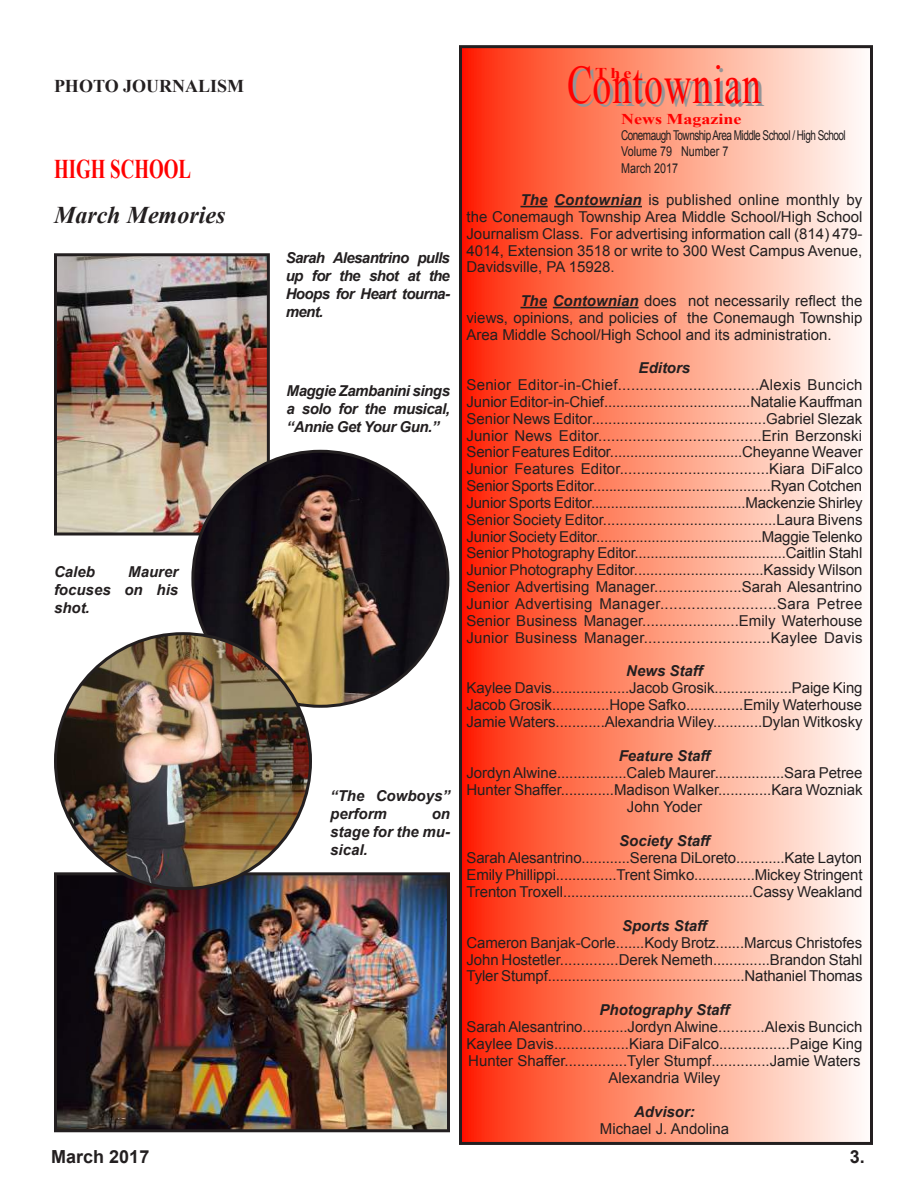
<style>
.page{position:relative;width:918px;height:1188px;background:#fff}
.page>*{position:absolute;margin:0;border:0;box-sizing:border-box;transform-origin:0 0}
.t1{font:54px "Times New Roman";letter-spacing:.03em;color:#f00;scale:.7 1}
.t2{font:700 27px "Times New Roman";color:#f00;scale:.7 1}
.t3{font:italic 700 24px "Times New Roman";color:#231f20}
.t4{font:700 18px "Times New Roman";color:#231f20}
.t5{font:700 18px "Arial";color:#231f20}
.t6{font:15px/16.8px "Arial";color:#231f20;text-align:justify}
.t7{font:italic 700 15px/18px "Arial";color:#231f20;text-align:justify}
.t8{font:700 15px "Times New Roman";color:#f00;scale:1.2 1}
.t9{font:13.5px/16.2px "Arial";letter-spacing:-.05em;color:#231f20;scale:.74 1}
.t10{font:13.5px "Arial";color:#231f20;scale:.8 1}
.s1{font-weight:700;font-style:italic}
</style>
<div class="page">
<svg style="left:463px;top:49px;width:396px;height:1092px;background:#fe9278"></svg>
<div style="left:459px;top:45px;width:414px;height:1100px;border:3px solid #231f20"></div>
<img style="left:58px;top:876px;width:388px;height:252px">
<div style="left:54px;top:872px;width:396px;height:260px;border:3px solid #231f20"></div>
<img style="left:58px;top:257px;width:208px;height:275px">
<div style="left:54px;top:253px;width:216px;height:283px;border:3px solid #231f20"></div>
<img style="left:193px;top:451px;width:255px;height:255px;border-radius:128px">
<img style="left:56px;top:634px;width:254px;height:255px;border-radius:127px">
<svg style="left:520px;top:206px;width:28px;height:1px"></svg>
<hr style="left:554px;top:206px;width:88px;height:1px;background:#231f20">
<svg style="left:520px;top:307px;width:27px;height:1px"></svg>
<hr style="left:553px;top:307px;width:86px;height:1px;background:#231f20">
<p class="t4" style="left:54px;top:74px;width:192px">PHOTO JOURNALISM</p>
<h1 class="t1" style="left:567px;top:48px;width:278px">Contownian</h1>
<p class="t8" style="left:621px;top:109px;width:102px">News Magazine</p>
<p class="t9" style="left:621px;top:128px;width:305px">Conemaugh Township Area Middle School / High School<br>Volume 79 Number 7</p>
<p class="t8" style="left:595px;top:62px;width:32px">The</p>
<h2 class="t2" style="left:54px;top:151px;width:197px">HIGH SCHOOL</h2>
<p class="t10" style="left:621px;top:159px;width:73px">March 2017</p>
<h3 class="t3" style="left:54px;top:198px;width:173px">March Memories</h3>
<p class="t7" style="left:286px;top:249px;width:166px">Sarah Alesantrino pulls up for the shot at the Hoops for Heart tourna&shy;ment.</p>
<p class="t6" style="left:466px;top:192px;width:398px;text-indent:54px"><span class="s1">The Contownian</span> is published online monthly by the Conemaugh Township Area Middle School/High School Journalism Class. For advertising information call (814) 479- 4014, Extension 3518 or write to 300 West Campus Avenue, Davidsville, PA 15928.</p>
<p class="t6" style="left:466px;top:292px;width:397px;text-indent:54px"><span class="s1">The Contownian</span> does not necessarily reflect the views, opinions, and policies of the Conemaugh Township Area Middle School/High School and its administration.</p>
<p class="t7" style="left:639px;top:360px;width:53px">Editors</p>
<p class="t6" style="left:466px;top:377px;width:398px">Senior Editor-in-Chief................................Alexis Buncich Junior Editor-in-Chief....................................Natalie Kauffman Senior News Editor..........................................Gabriel Slezak Junior News Editor......................................Erin Berzonski Senior Features Editor.................................Cheyanne Weaver Junior Features Editor...................................Kiara DiFalco Senior Sports Editor.............................................Ryan Cotchen Junior Sports Editor.......................................Mackenzie Shirley Senior Society Editor..........................................Laura Bivens Junior Society Editor..........................................Maggie Telenko Senior Photography Editor......................................Caitlin Stahl Junior Photography Editor................................Kassidy Wilson Senior Advertising Manager.....................Sarah Alesantrino Junior Advertising Manager..........................Sara Petree Senior Business Manager.......................Emily Waterhouse Junior Business Manager.............................Kaylee Davis</p>
<p class="t7" style="left:626px;top:663px;width:78px">News Staff</p>
<p class="t6" style="left:466px;top:680px;width:398px">Kaylee Davis...................Jacob Grosik...................Paige King Jacob Grosik..............Hope Safko..............Emily Waterhouse Jamie Waters............Alexandria Wiley............Dylan Witkosky</p>
<p class="t7" style="left:619px;top:747px;width:93px">Feature Staff</p>
<p class="t6" style="left:466px;top:764px;width:398px;text-align:center">Jordyn Alwine.................Caleb Maurer.................Sara Petree<br>Hunter Shaffer.............Madison Walker.............Kara Wozniak<br>John Yoder</p>
<p class="t7" style="left:619px;top:832px;width:92px">Society Staff</p>
<p class="t6" style="left:466px;top:849px;width:398px">Sarah Alesantrino............Serena DiLoreto............Kate Layton Emily Phillippi...............Trent Simko...............Mickey Stringent Trenton Troxell...............................................Cassy Weakland</p>
<p class="t7" style="left:622px;top:917px;width:86px">Sports Staff</p>
<p class="t6" style="left:466px;top:934px;width:398px">Cameron Banjak-Corle.......Kody Brotz.......Marcus Christofes John Hostetler..............Derek Nemeth..............Brandon Stahl Tyler Stumpf.................................................Nathaniel Thomas</p>
<p class="t7" style="left:600px;top:1002px;width:131px">Photography Staff</p>
<p class="t6" style="left:466px;top:1019px;width:398px;text-align:center">Sarah Alesantrino...........Jordyn Alwine...........Alexis Buncich Kaylee Davis..................Kiara DiFalco.................Paige King Hunter Shaffer...............Tyler Stumpf..............Jamie Waters Alexandria Wiley</p>
<p class="t7" style="left:634px;top:1103px;width:62px">Advisor:</p>
<p class="t6" style="left:600px;top:1120px;width:131px">Michael J. Andolina</p>
<p class="t7" style="left:287px;top:382px;width:165px">Maggie Zambanini sings a solo for the musical, “Annie Get Your Gun.”</p>
<p class="t7" style="left:54px;top:564px;width:42px">Caleb</p>
<p class="t7" style="left:54px;top:564px;width:126px;text-indent:74px">Maurer focuses on his shot.</p>
<p class="t7" style="left:330px;top:787px;width:121px">“The Cowboys” perform</p>
<p class="t7" style="left:330px;top:805px;width:121px;text-indent:101px">on stage for the mu&shy;sical.</p>
<p class="t5" style="left:51px;top:1145px;width:100px">March 2017</p>
<p class="t5" style="left:850px;top:1145px;width:17px">3.</p>
</div>
